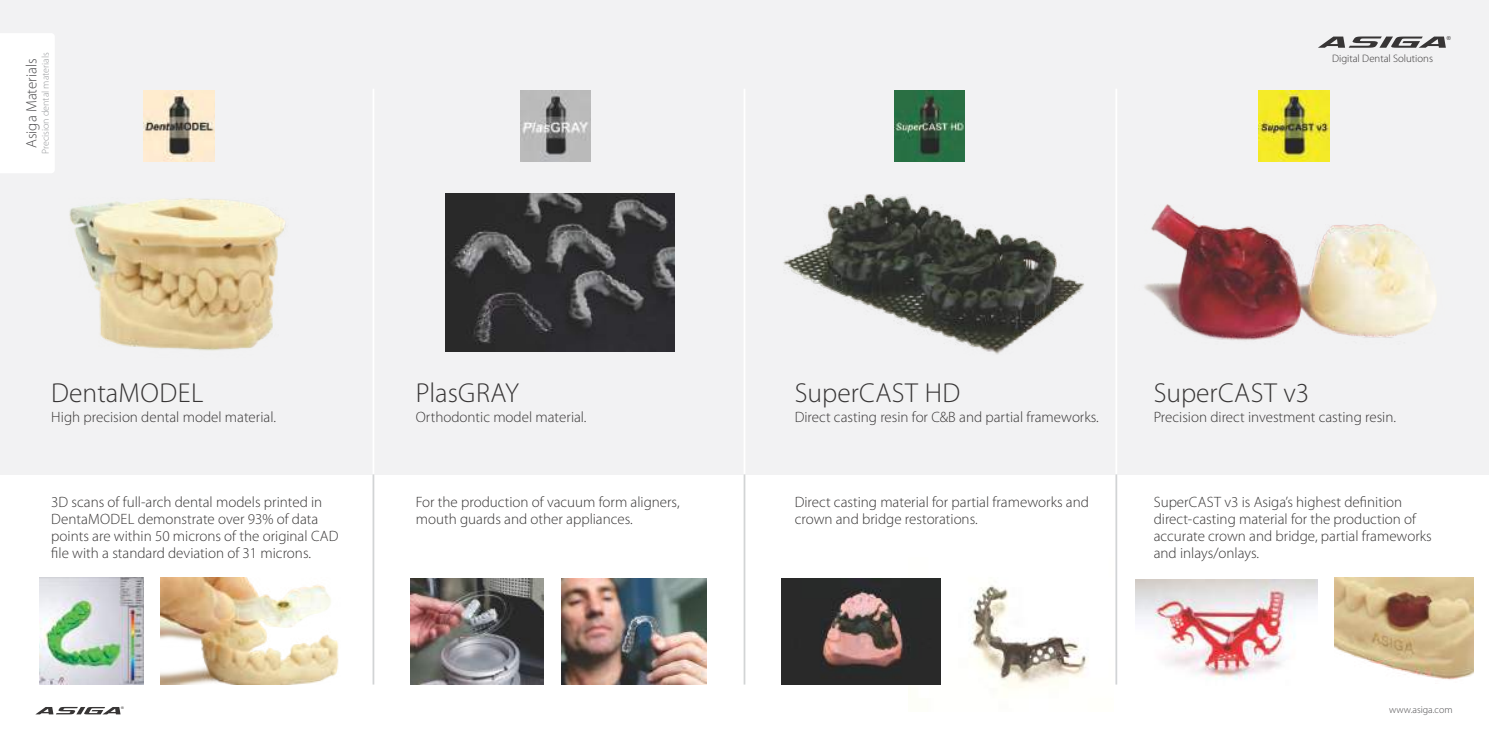
<style>
.page{position:relative;width:1489px;height:745px;background:#fff}
.page>*{position:absolute;margin:0;border:0;box-sizing:border-box;transform-origin:0 0}
.t1{font:300 27.5px "Myriad Pro";letter-spacing:.01em;color:#373535}
.t2{font:300 15px/17px "Myriad Pro";color:#373535}
.t3{font:300 15px "Myriad Pro";color:#4c4b4d}
.t4{font:300 10.75px "Myriad Pro";color:#373535}
.t5{font:300 10px "Myriad Pro";color:#96989b}
.t6{font:300 10px "Myriad Pro";color:#4c4b4d}
.t7{font:5.5px "Arial";color:#373535}
.t8{font:3.62px "Arial";color:#373535}
</style>
<div class="page">
<img style="left:908px;top:578px;width:180px;height:110px">
<div style="left:0;top:0;width:1488px;height:474px;background:#f2f2f3"></div>
<img style="left:69px;top:198px;width:217px;height:153px">
<div style="left:0;top:33px;width:54px;height:140px;background:#fff"></div>
<svg style="left:36px;top:706px;width:84px;height:8px"></svg>
<svg style="left:1318px;top:36px;width:127px;height:12px"></svg>
<img style="left:144px;top:90px;width:71px;height:71px">
<img style="left:39px;top:577px;width:105px;height:106px">
<img style="left:520px;top:90px;width:71px;height:71px">
<img style="left:410px;top:578px;width:133px;height:106px">
<img style="left:561px;top:578px;width:146px;height:106px">
<img style="left:445px;top:193px;width:229px;height:158px">
<img style="left:894px;top:90px;width:70px;height:71px">
<img style="left:783px;top:194px;width:301px;height:161px">
<img style="left:781px;top:578px;width:159px;height:106px">
<img style="left:1144px;top:204px;width:292px;height:137px">
<img style="left:1258px;top:90px;width:71px;height:71px">
<img style="left:1334px;top:577px;width:138px;height:103px">
<img style="left:1135px;top:579px;width:181px;height:101px">
<img style="left:160px;top:577px;width:179px;height:106px">
<hr style="left:372px;top:89px;width:2px;height:385px;background:#fff">
<hr style="left:372px;top:474px;width:2px;height:210px;background:#d2d4d5">
<hr style="left:743px;top:89px;width:2px;height:385px;background:#fff">
<hr style="left:743px;top:474px;width:2px;height:210px;background:#d2d4d5">
<hr style="left:1115px;top:89px;width:2px;height:385px;background:#fff">
<hr style="left:1115px;top:474px;width:2px;height:210px;background:#d2d4d5">
<p class="t3" style="left:25px;top:148px;width:91px;rotate:-90deg">Asiga Materials</p>
<p class="t5" style="left:41px;top:154px;width:103px;rotate:-90deg">Precision dental materials</p>
<h1 class="t1" style="left:51px;top:381px;width:154px">DentaMODEL</h1>
<p class="t2" style="left:51px;top:409px;width:226px">High precision dental model material.</p>
<p class="t2" style="left:51px;top:494px;width:289px">3D scans of full-arch dental models printed in DentaMODEL demonstrate over 93% of data points are within 50 microns of the original CAD file with a standard deviation of 31 microns.</p>
<h1 class="t1" style="left:416px;top:381px;width:105px">PlasGRAY</h1>
<p class="t2" style="left:416px;top:409px;width:172px">Orthodontic model material.</p>
<p class="t2" style="left:416px;top:494px;width:265px">For the production of vacuum form aligners, mouth guards and other appliances.</p>
<p class="t4" style="left:1331px;top:54px;width:102px">Digital Dental Solutions</p>
<p class="t7" style="left:1446px;top:36px;width:6px">®</p>
<h1 class="t1" style="left:794px;top:381px;width:167px">SuperCAST HD</h1>
<p class="t2" style="left:794px;top:409px;width:305px">Direct casting resin for C&amp;B and partial frameworks.</p>
<p class="t2" style="left:794px;top:494px;width:295px">Direct casting material for partial frameworks and crown and bridge restorations.</p>
<h1 class="t1" style="left:1153px;top:381px;width:157px">SuperCAST v3</h1>
<p class="t2" style="left:1153px;top:409px;width:244px">Precision direct investment casting resin.</p>
<p class="t2" style="left:1153px;top:494px;width:280px">SuperCAST v3 is Asiga’s highest definition direct-casting material for the production of accurate crown and bridge, partial frameworks and inlays/onlays.</p>
<p class="t8" style="left:121px;top:706px;width:4px">®</p>
<p class="t6" style="left:1389px;top:705px;width:65px">www.asiga.com</p>
</div>
